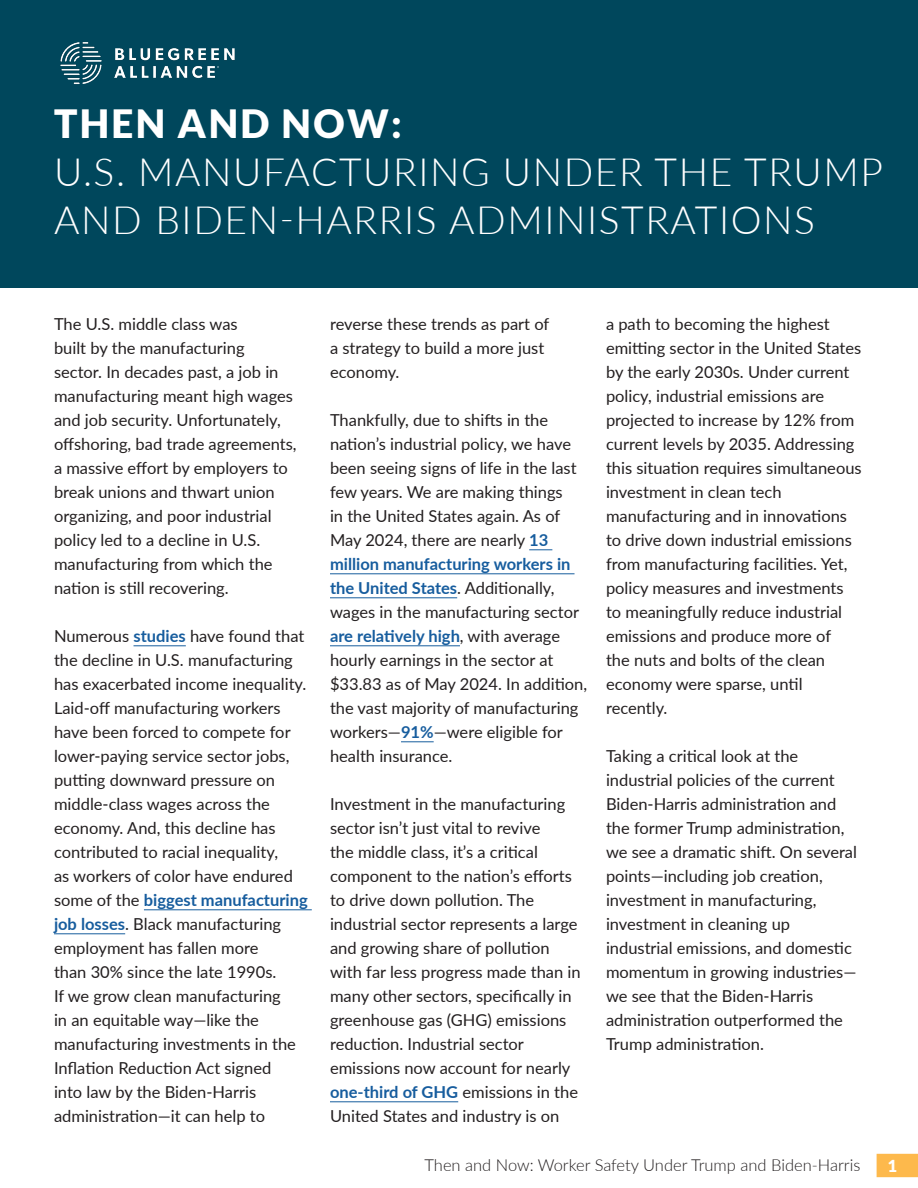
<style>
.page{position:relative;width:918px;height:1188px;background:#fff}
.page>*{position:absolute;margin:0;border:0;box-sizing:border-box;transform-origin:0 0}
.H1_caps{font:300 39px/48px "Lato";letter-spacing:.04em;color:#fff}
.H1_caps-2{font:900 39px "Lato";letter-spacing:.06em;color:#fff}
.t1{font:16.5px/24px "Lato";color:#231f20}
.don_t_align{font:300 16.5px "Lato";color:#231f20}
.don_t_align-2{font:900 16.5px "Lato";color:#fff}
.s1{font-weight:700;color:#175d9e}
</style>
<div class="page">
<div style="left:0;top:0;width:918px;height:288px;background:#00475c"></div>
<svg style="left:877px;top:1154px;width:41px;height:23px"></svg>
<hr style="left:134px;top:645px;width:52px;height:1px;background:#175d9e">
<hr style="left:144px;top:909px;width:168px;height:1px;background:#175d9e">
<hr style="left:54px;top:933px;width:71px;height:1px;background:#175d9e">
<svg style="left:529px;top:549px;width:23px;height:1px"></svg>
<hr style="left:330px;top:573px;width:245px;height:1px;background:#175d9e">
<hr style="left:330px;top:597px;width:127px;height:1px;background:#175d9e">
<hr style="left:330px;top:645px;width:130px;height:1px;background:#175d9e">
<hr style="left:401px;top:741px;width:33px;height:1px;background:#175d9e">
<hr style="left:330px;top:1101px;width:128px;height:1px;background:#175d9e">
<img style="left:60px;top:42px;width:175px;height:43px">
<h2 class="H1_caps-2" style="left:54px;top:101px;width:349px">THEN AND NOW:</h2>
<h2 class="H1_caps" style="left:54px;top:147px;width:831px">U.S. MANUFACTURING UNDER THE TRUMP<br>AND BIDEN-HARRIS ADMINISTRATIONS</h2>
<p class="t1" style="left:54px;top:311px;width:244px">The U.S. middle class was<br>built by the manufacturing sector. In decades past, a job in manufacturing meant high wages and job security. Unfortunately, offshoring, bad trade agreements, a massive effort by employers to break unions and thwart union organizing, and poor industrial policy led to a decline in U.S. manufacturing from which the nation is still recovering.</p>
<p class="t1" style="left:54px;top:623px;width:255px">Numerous <span class="s1">studies</span> have found that the decline in U.S. manufacturing has exacerbated income inequality.<br>Laid-off manufacturing workers have been forced to compete for lower-paying service sector jobs, putting downward pressure on middle-class wages across the economy. And, this decline has contributed to racial inequality,<br>as workers of color have endured some of the <span class="s1">biggest manufacturing job losses</span>. Black manufacturing employment has fallen more<br>than 30% since the late 1990s.<br>If we grow clean manufacturing<br>in an equitable way—like the manufacturing investments in the<br>Inflation Reduction Act signed<br>into law by the Biden-Harris administration—it can help to</p>
<p class="t1" style="left:330px;top:311px;width:221px">reverse these trends as part of a strategy to build a more just economy.</p>
<p class="t1" style="left:330px;top:407px;width:259px">Thankfully, due to shifts in the nation’s industrial policy, we have been seeing signs of life in the last few years. We are making things<br>in the United States again. As of<br>May 2024, there are nearly <span class="s1">13 million manufacturing workers in the United States</span>. Additionally, wages in the manufacturing sector <span class="s1">are relatively high</span>, with average hourly earnings in the sector at $33.83 as of May 2024. In addition, the vast majority of manufacturing workers—<span class="s1">91%</span>—were eligible for health insurance.</p>
<p class="t1" style="left:330px;top:791px;width:252px">Investment in the manufacturing sector isn’t just vital to revive<br>the middle class, it’s a critical component to the nation’s efforts to drive down pollution. The industrial sector represents a large and growing share of pollution with far less progress made than in many other sectors, specifically in greenhouse gas (GHG) emissions reduction. Industrial sector emissions now account for nearly <span class="s1">one-third of GHG</span> emissions in the<br>United States and industry is on</p>
<p class="t1" style="left:606px;top:311px;width:257px">a path to becoming the highest emitting sector in the United States by the early 2030s. Under current policy, industrial emissions are projected to increase by 12% from current levels by 2035. Addressing this situation requires simultaneous investment in clean tech manufacturing and in innovations to drive down industrial emissions from manufacturing facilities. Yet, policy measures and investments to meaningfully reduce industrial emissions and produce more of<br>the nuts and bolts of the clean economy were sparse, until recently.</p>
<p class="t1" style="left:606px;top:743px;width:253px">Taking a critical look at the industrial policies of the current<br>Biden-Harris administration and the former Trump administration, we see a dramatic shift. On several points—including job creation, investment in manufacturing, investment in cleaning up industrial emissions, and domestic momentum in growing industries— we see that the Biden-Harris administration outperformed the<br>Trump administration.</p>
<p class="don_t_align" style="left:425px;top:1154px;width:437px">Then and Now: Worker Safety Under Trump and Biden-Harris</p>
<p class="don_t_align-2" style="left:887px;top:1156px;width:11px">1</p>
</div>
